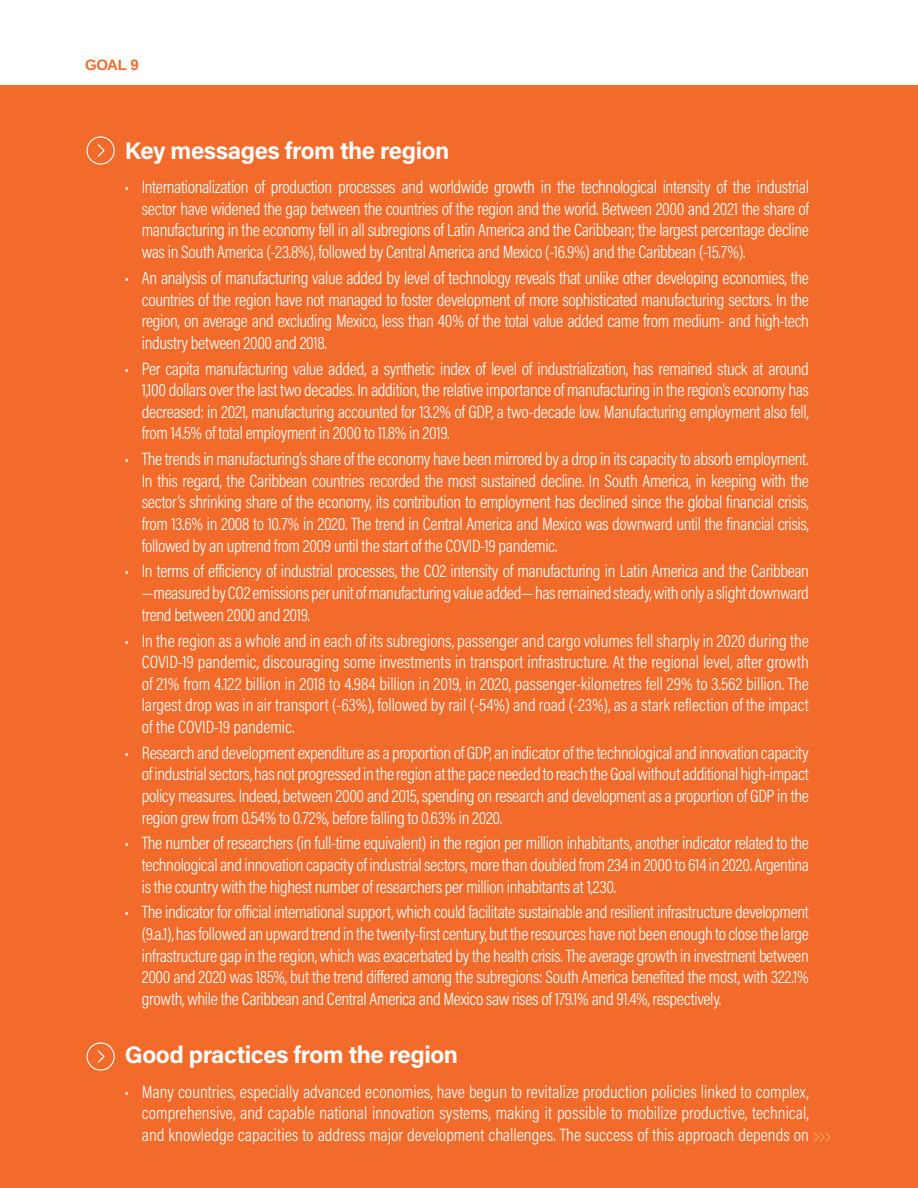
<style>
.page{position:relative;width:918px;height:1188px;background:#fff}
.page>*{position:absolute;margin:0;border:0;box-sizing:border-box;transform-origin:0 0}
.t1{font:700 24px "Acumin Pro";letter-spacing:-.02em;color:#fff}
.t2{font:300 18px/21.6px "Acumin Pro Cond";letter-spacing:-.02em;color:#fff;text-align:justify}
.t3{font:700 15px "Arimo";color:#f26b2b}
</style>
<div class="page">
<div style="left:0;top:85px;width:918px;height:1103px;background:#f26b2b"></div>
<svg style="left:87px;top:136px;width:28px;height:29px"></svg>
<svg style="left:87px;top:1042px;width:28px;height:29px"></svg>
<svg style="left:814px;top:1132px;width:17px;height:10px"></svg>
<p class="t3" style="left:85px;top:55px;width:55px">GOAL 9</p>
<h1 class="t1" style="left:125px;top:134px;width:326px">Key messages from the region</h1>
<p class="t2" style="left:142px;top:176px;width:669px;text-indent:-17px">• Internationalization of production processes and worldwide growth in the technological intensity of the industrial sector have widened the gap between the countries of the region and the world. Between 2000 and 2021 the share of manufacturing in the economy fell in all subregions of Latin America and the Caribbean; the largest percentage decline was in South America (-23.8%), followed by Central America and Mexico (-16.9%) and the Caribbean (-15.7%).</p>
<p class="t2" style="left:142px;top:267px;width:669px;text-indent:-17px">• An analysis of manufacturing value added by level of technology reveals that unlike other developing economies, the countries of the region have not managed to foster development of more sophisticated manufacturing sectors. In the region, on average and excluding Mexico, less than 40% of the total value added came from medium- and high-tech industry between 2000 and 2018.</p>
<p class="t2" style="left:142px;top:357px;width:669px;text-indent:-17px">• Per capita manufacturing value added, a synthetic index of level of industrialization, has remained stuck at around 1,100 dollars over the last two decades. In addition, the relative importance of manufacturing in the region’s economy has decreased: in 2021, manufacturing accounted for 13.2% of GDP, a two-decade low. Manufacturing employment also fell, from 14.5% of total employment in 2000 to 11.8% in 2019.</p>
<p class="t2" style="left:142px;top:448px;width:669px;text-indent:-17px">• The trends in manufacturing’s share of the economy have been mirrored by a drop in its capacity to absorb employment.<br>In this regard, the Caribbean countries recorded the most sustained decline. In South America, in keeping with the sector’s shrinking share of the economy, its contribution to employment has declined since the global financial crisis, from 13.6% in 2008 to 10.7% in 2020. The trend in Central America and Mexico was downward until the financial crisis, followed by an uptrend from 2009 until the start of the COVID-19 pandemic.</p>
<p class="t2" style="left:142px;top:560px;width:669px;text-indent:-17px">• In terms of efficiency of industrial processes, the CO2 intensity of manufacturing in Latin America and the Caribbean —measured by CO2 emissions per unit of manufacturing value added— has remained steady, with only a slight downward trend between 2000 and 2019.</p>
<p class="t2" style="left:142px;top:629px;width:669px;text-indent:-17px">• In the region as a whole and in each of its subregions, passenger and cargo volumes fell sharply in 2020 during the COVID-19 pandemic, discouraging some investments in transport infrastructure. At the regional level, after growth of 21% from 4.122 billion in 2018 to 4.984 billion in 2019, in 2020, passenger-kilometres fell 29% to 3.562 billion. The largest drop was in air transport (-63%), followed by rail (-54%) and road (-23%), as a stark reflection of the impact of the COVID-19 pandemic.</p>
<p class="t2" style="left:142px;top:741px;width:669px;text-indent:-17px">• Research and development expenditure as a proportion of GDP, an indicator of the technological and innovation capacity of industrial sectors, has not progressed in the region at the pace needed to reach the Goal without additional high-impact policy measures. Indeed, between 2000 and 2015, spending on research and development as a proportion of GDP in the region grew from 0.54% to 0.72%, before falling to 0.63% in 2020.</p>
<p class="t2" style="left:142px;top:832px;width:669px;text-indent:-17px">• The number of researchers (in full-time equivalent) in the region per million inhabitants, another indicator related to the technological and innovation capacity of industrial sectors, more than doubled from 234 in 2000 to 614 in 2020. Argentina is the country with the highest number of researchers per million inhabitants at 1,230.</p>
<p class="t2" style="left:142px;top:901px;width:669px;text-indent:-17px">• The indicator for official international support, which could facilitate sustainable and resilient infrastructure development (9.a.1), has followed an upward trend in the twenty-first century, but the resources have not been enough to close the large infrastructure gap in the region, which was exacerbated by the health crisis. The average growth in investment between 2000 and 2020 was 185%, but the trend differed among the subregions: South America benefited the most, with 322.1% growth, while the Caribbean and Central America and Mexico saw rises of 179.1% and 91.4%, respectively.</p>
<h1 class="t1" style="left:125px;top:1038px;width:335px">Good practices from the region</h1>
<p class="t2" style="left:142px;top:1081px;width:669px;text-indent:-17px">• Many countries, especially advanced economies, have begun to revitalize production policies linked to complex, comprehensive, and capable national innovation systems, making it possible to mobilize productive, technical, and knowledge capacities to address major development challenges. The success of this approach depends on</p>
</div>
